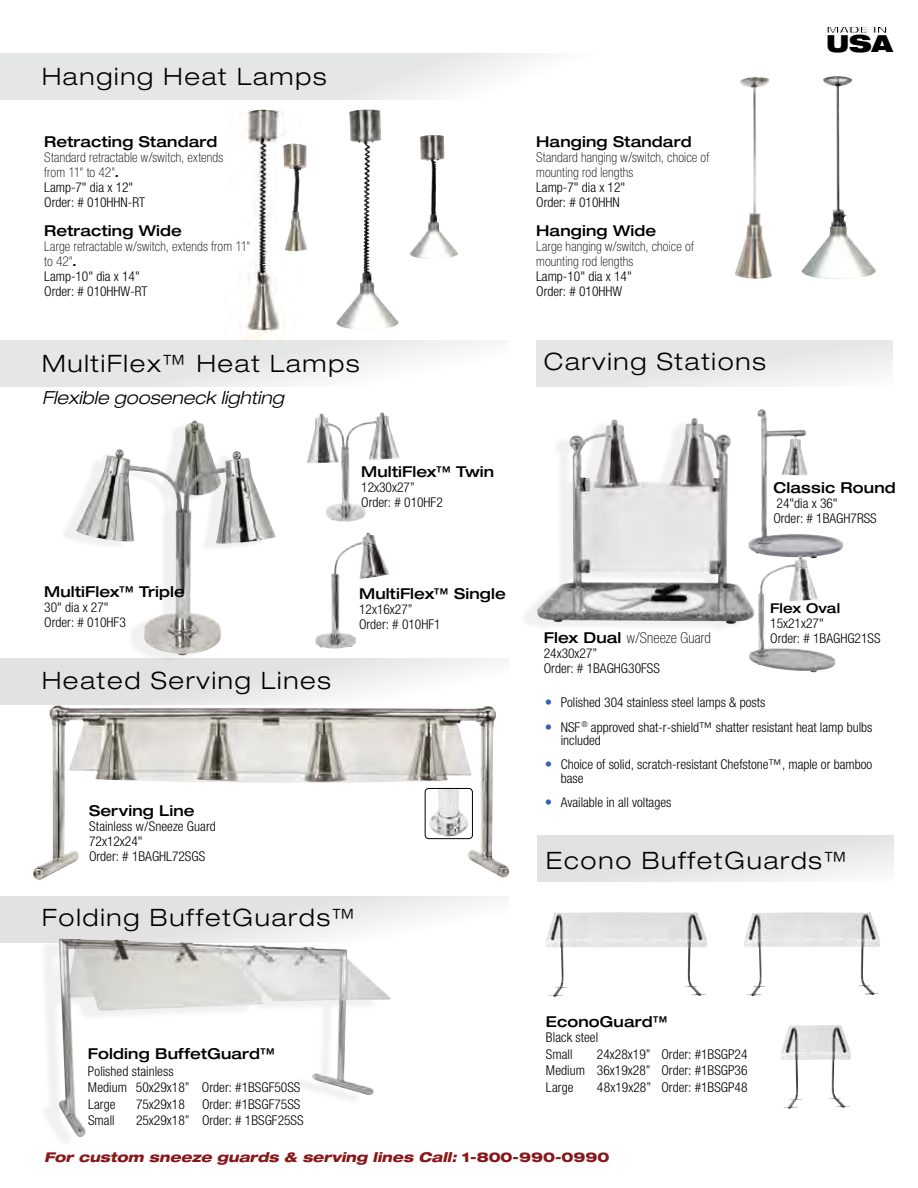
<style>
.page{position:relative;width:918px;height:1188px;background:#fff}
.page>*{position:absolute;margin:0;border:0;box-sizing:border-box;transform-origin:0 0}
.t1{font:300 expanded 24px "Helvetica Neue";letter-spacing:.075em;color:#000}
.t2{font:900 expanded 23.55px "Helvetica Neue";color:#000}
.t3{font:italic 300 expanded 18px "Helvetica Neue";color:#000}
.t4{font:500 expanded 15px "Helvetica Neue";letter-spacing:.01em;color:#000}
.t5{font:100 condensed 15px "Helvetica Neue";letter-spacing:.005em;color:#000}
.t6{font:300 condensed 13.5px/15px "Helvetica Neue";color:#000}
.t7{font:100 condensed 13.5px/15px "Helvetica Neue";letter-spacing:.01em;color:#000}
.t8{font:italic 800 expanded 13.5px "Helvetica Neue";color:#88171a}
.t9{font:500 expanded 13.5px "Helvetica Neue";letter-spacing:.01em;color:#000}
.t10{font:700 expanded 9.45px "Helvetica Neue";color:#000;scale:1.23 1}
.s1{font-weight:500;font-stretch:expanded}
.s2{font-weight:300}
.s3{font-style:normal}
</style>
<div class="page">
<img style="left:240px;top:110px;width:62px;height:230px">
<img style="left:336px;top:272px;width:63px;height:57px">
<img style="left:363px;top:144px;width:7px;height:129px">
<img style="left:349px;top:110px;width:32px;height:34px">
<div style="left:0;top:340px;width:508px;height:46px;background:linear-gradient(to right,#dfe0e0,#fafafa)"></div>
<div style="left:0;top:54px;width:893px;height:46px;background:linear-gradient(to right,#dee0e0,#fff)"></div>
<div style="left:537px;top:835px;width:357px;height:47px;background:linear-gradient(to right,#dfdfe0,#ededed)"></div>
<div style="left:536px;top:340px;width:357px;height:46px;background:linear-gradient(to right,#e3e4e4,#eff0f0)"></div>
<div style="left:0;top:658px;width:508px;height:47px;background:linear-gradient(to right,#dbdbdc,#f9f9f9)"></div>
<div style="left:0;top:896px;width:508px;height:47px;background:linear-gradient(to right,#dbdbdc,#f9f9f9)"></div>
<div style="left:520px;top:419px;width:226px;height:214px;background:#6d6e71;opacity:.1"></div>
<img style="left:537px;top:418px;width:212px;height:206px">
<img style="left:748px;top:409px;width:95px;height:149px">
<img style="left:283px;top:146px;width:12px;height:61px">
<img style="left:735px;top:77px;width:38px;height:202px">
<img style="left:801px;top:227px;width:75px;height:52px">
<img style="left:823px;top:76px;width:29px;height:151px">
<div style="left:60px;top:422px;width:207px;height:241px;background:#6d6e71;opacity:.1"></div>
<img style="left:76px;top:423px;width:200px;height:232px">
<img style="left:307px;top:412px;width:93px;height:110px">
<img style="left:315px;top:532px;width:75px;height:116px">
<img style="left:749px;top:556px;width:86px;height:116px">
<img style="left:33px;top:705px;width:476px;height:175px">
<div style="left:425px;top:788px;width:47px;height:51px;background:#fff;border-radius:4px"></div>
<img style="left:429px;top:790px;width:39px;height:46px">
<div style="left:425px;top:788px;width:48px;height:51px;border:1px solid #000;border-radius:4px"></div>
<div style="left:39px;top:940px;width:341px;height:207px;background:#f5f5f6"></div>
<img style="left:59px;top:938px;width:333px;height:196px">
<img style="left:744px;top:912px;width:136px;height:84px">
<img style="left:419px;top:135px;width:14px;height:69px">
<img style="left:546px;top:912px;width:161px;height:85px">
<img style="left:781px;top:1025px;width:70px;height:84px">
<div style="left:26px;top:1134px;width:602px;height:50px;background:#fff"></div>
<h1 class="t1" style="left:42px;top:62px;width:286px">Hanging Heat Lamps</h1>
<p class="t4" style="left:44px;top:132px;width:175px">Retracting Standard</p>
<p class="t7" style="left:44px;top:149px;width:181px">Standard retractable w/switch, extends from 11" to 42"<span class="s1">.<br></span><span class="s2">Lamp-7" dia x 12"<br>Order: # 010HHN-RT</span></p>
<p class="t4" style="left:44px;top:222px;width:139px">Retracting Wide</p>
<p class="t7" style="left:44px;top:239px;width:208px">Large retractable w/switch, extends from 11" to 42"<span class="s1">.<br></span><span class="s2">Lamp-10" dia x 14"<br>Order: # 010HHW-RT</span></p>
<h1 class="t1" style="left:42px;top:349px;width:319px">MultiFlex™ Heat Lamps</h1>
<h3 class="t3" style="left:42px;top:387px;width:243px">Flexible gooseneck lighting</h3>
<p class="t4" style="left:361px;top:462px;width:135px">MultiFlex™ Twin</p>
<p class="t6" style="left:361px;top:479px;width:83px">12x30x27”<br>Order: # 010HF2</p>
<p class="t4" style="left:536px;top:132px;width:157px">Hanging Standard</p>
<p class="t7" style="left:536px;top:149px;width:175px">Standard hanging w/switch, choice of mounting rod lengths</p>
<p class="t6" style="left:536px;top:179px;width:91px">Lamp-7" dia x 12"<br>Order: # 010HHN</p>
<p class="t4" style="left:536px;top:222px;width:122px">Hanging Wide</p>
<p class="t7" style="left:536px;top:239px;width:159px">Large hanging w/switch, choice of mounting rod lengths</p>
<p class="t6" style="left:536px;top:269px;width:97px">Lamp-10" dia x 14"<br>Order: # 010HHW</p>
<h1 class="t1" style="left:544px;top:347px;width:224px">Carving Stations</h1>
<p class="t10" style="left:826px;top:24px;width:51px">MADE IN</p>
<h2 class="t2" style="left:826px;top:28px;width:68px">USA</h2>
<p class="t4" style="left:773px;top:479px;width:124px">Classic Round</p>
<p class="t6" style="left:773px;top:496px;width:105px">24"dia x 36"<br>Order: # 1BAGH7RSS</p>
<p class="t4" style="left:44px;top:583px;width:142px">MultiFlex™ Triple</p>
<p class="t6" style="left:44px;top:600px;width:83px">30" dia x 27"<br>Order: # 010HF3</p>
<h1 class="t1" style="left:42px;top:666px;width:290px">Heated Serving Lines</h1>
<p class="t4" style="left:89px;top:801px;width:107px">Serving Line</p>
<p class="t6" style="left:89px;top:819px;width:128px">Stainless w/Sneeze Guard<br>72x12x24"<br>Order: # 1BAGHL72SGS</p>
<p class="t4" style="left:359px;top:584px;width:148px">MultiFlex™ Single</p>
<p class="t6" style="left:359px;top:602px;width:83px">12x16x27”<br>Order: # 010HF1</p>
<p class="t9" style="left:770px;top:600px;width:71px">Flex Oval</p>
<p class="t6" style="left:770px;top:616px;width:55px">15x21x27"</p>
<p class="t5" style="left:544px;top:630px;width:169px"><span class="s1">Flex Dual</span> w/Sneeze Guard</p>
<p class="t6" style="left:770px;top:631px;width:112px">Order: # 1BAGHG21SS</p>
<p class="t6" style="left:544px;top:646px;width:118px">24x30x27”<br>Order: # 1BAGHG30FSS</p>
<p class="t6" style="left:561px;top:691px;width:313px;line-height:24px">Polished 304 stainless steel lamps &amp; posts<br>NSF <sup>®</sup> approved shat-r-shield™ shatter resistant heat lamp bulbs</p>
<p class="t6" style="left:561px;top:728px;width:313px;line-height:24px">included<br>Choice of solid, scratch-resistant Chefstone™, maple or bamboo</p>
<p class="t6" style="left:561px;top:766px;width:112px;line-height:24px">base<br>Available in all voltages</p>
<h1 class="t1" style="left:546px;top:846px;width:303px">Econo BuffetGuards™</h1>
<h1 class="t1" style="left:42px;top:903px;width:315px">Folding BuffetGuards™</h1>
<p class="t4" style="left:88px;top:1044px;width:188px">Folding BuffetGuard™</p>
<p class="t6" style="left:88px;top:1063px;width:214px;line-height:16.5px">Polished stainless<br>Medium 50x29x18” Order: #1BSGF50SS<br>Large</p>
<p class="t6" style="left:136px;top:1096px;width:50px">75x29x18</p>
<p class="t6" style="left:202px;top:1096px;width:100px">Order: #1BSGF75SS</p>
<p class="t6" style="left:88px;top:1113px;width:28px">Small</p>
<p class="t6" style="left:136px;top:1113px;width:169px">25x29x18” Order: # 1BSGF25SS</p>
<p class="t4" style="left:546px;top:1012px;width:123px">EconoGuard™</p>
<p class="t6" style="left:546px;top:1029px;width:54px;line-height:16.5px">Black steel<br>Small</p>
<p class="t6" style="left:546px;top:1046px;width:203px;line-height:16.5px;text-align:justify;text-indent:51px">24x28x19” Order: #1BSGP24<br>Medium 36x19x28” Order: #1BSGP36<br>Large</p>
<p class="t6" style="left:597px;top:1079px;width:152px">48x19x28” Order: #1BSGP48</p>
<p class="t8" style="left:44px;top:1149px;width:567px">For custom sneeze guards &amp; serving lines Call: <span class="s3">1-800-990-0990</span></p>
</div>
